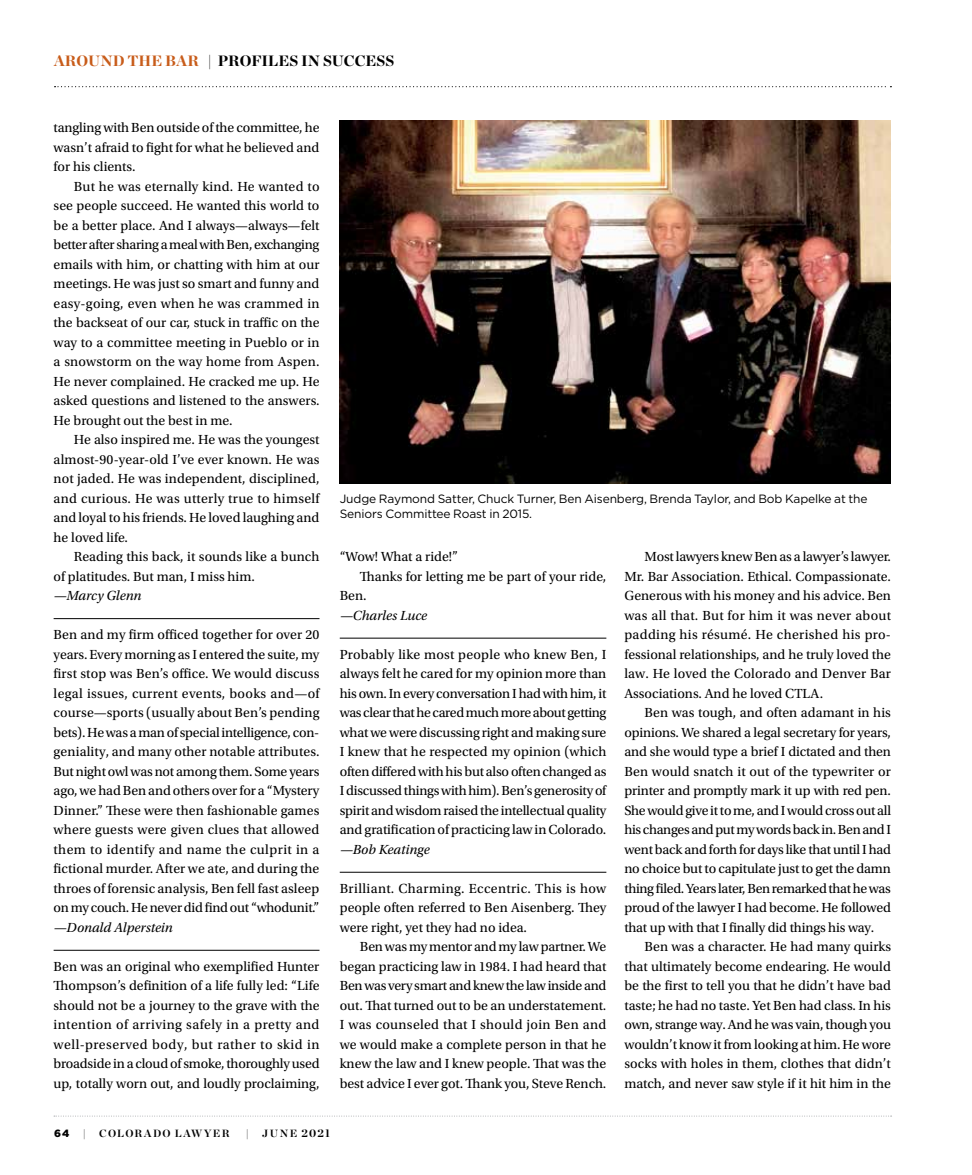
<style>
.page{position:relative;width:972px;height:1175px;background:#fff}
.page>*{position:absolute;margin:0;border:0;box-sizing:border-box;transform-origin:0 0}
.t1{font:900 15px "Chronicle Display";color:#000}
.t2{font:13.8px/19.5px "Utopia Std";color:#000;text-align:justify}
.t3{font:italic 13.8px "Utopia Std";color:#000}
.t4{font:12px/15px "Gotham";letter-spacing:-.01em;color:#000}
.t5{font:700 10.5px "Chronicle Display";letter-spacing:.12em;color:#000}
.t6{font:700 10.5px "Chronicle Display";letter-spacing:.14em;color:#000}
.t7{font:900 10.5px "Gotham";color:#000}
.s1{color:#c85c1a}
.s2{font-size:11.25px}
</style>
<div class="page">
<svg style="left:54px;top:1115px;width:838px;height:1px"></svg>
<svg style="left:55px;top:86px;width:836px;height:1px"></svg>
<hr style="left:54px;top:618px;width:266px;height:1px;background:#000">
<hr style="left:54px;top:950px;width:266px;height:1px;background:#000">
<img style="left:340px;top:121px;width:551px;height:362px">
<hr style="left:340px;top:638px;width:266px;height:1px;background:#000">
<hr style="left:340px;top:872px;width:266px;height:1px;background:#000">
<p class="t1" style="left:54px;top:48px;width:342px"><span class="s1">AROUND THE BAR</span> | PROFILES IN SUCCESS</p>
<p class="t2" style="left:54px;top:118px;width:267px">tangling with Ben outside of the committee, he wasn’t afraid to fight for what he believed and for his clients.</p>
<p class="t2" style="left:54px;top:177px;width:268px;text-indent:20px">But he was eternally kind. He wanted to see people succeed. He wanted this world to be a better place. And I always—always—felt better after sharing a meal with Ben, exchanging emails with him, or chatting with him at our meetings. He was just so smart and funny and easy-going, even when he was crammed in the backseat of our car, stuck in traffic on the way to a committee meeting in Pueblo or in a snowstorm on the way home from Aspen.<br>He never complained. He cracked me up. He asked questions and listened to the answers.<br>He brought out the best in me.</p>
<p class="t2" style="left:54px;top:430px;width:268px;text-indent:20px">He also inspired me. He was the youngest almost-90-year-old I’ve ever known. He was not jaded. He was independent, disciplined, and curious. He was utterly true to himself and loyal to his friends. He loved laughing and he loved life.</p>
<p class="t2" style="left:54px;top:547px;width:267px;text-indent:20px">Reading this back, it sounds like a bunch of platitudes. But man, I miss him.</p>
<p class="t3" style="left:54px;top:588px;width:89px">—Marcy Glenn</p>
<p class="t2" style="left:54px;top:625px;width:267px">Ben and my firm officed together for over 20 years. Every morning as I entered the suite, my first stop was Ben’s office. We would discuss legal issues, current events, books and—of course—sports (usually about Ben’s pending bets). He was a man of special intelligence, con&shy;geniality, and many other notable attributes.<br>But night owl was not among them. Some years ago, we had Ben and others over for a “Mystery Dinner.” These were then fashionable games where guests were given clues that allowed them to identify and name the culprit in a fictional murder. After we ate, and during the throes of forensic analysis, Ben fell fast asleep on my couch. He never did find out “whodunit.”</p>
<p class="t3" style="left:54px;top:919px;width:121px">—Donald Alperstein</p>
<p class="t2" style="left:54px;top:956px;width:267px">Ben was an original who exemplified Hunter Thompson’s definition of a life fully led: “Life should not be a journey to the grave with the intention of arriving safely in a pretty and well-preserved body, but rather to skid in broadside in a cloud of smoke, thoroughly used up, totally worn out, and loudly proclaiming,</p>
<p class="t4" style="left:340px;top:491px;width:529px">Judge Raymond Satter, Chuck Turner, Ben Aisenberg, Brenda Taylor, and Bob Kapelke at the<br>Seniors Committee Roast in 2015.</p>
<p class="t2" style="left:340px;top:547px;width:120px">“Wow! What a ride!”</p>
<p class="t2" style="left:360px;top:567px;width:248px">Thanks for letting me be part of your ride,</p>
<p class="t2" style="left:340px;top:586px;width:28px">Ben.</p>
<p class="t3" style="left:340px;top:607px;width:89px">—Charles Luce</p>
<p class="t2" style="left:340px;top:645px;width:268px">Probably like most people who knew Ben, I always felt he cared for my opinion more than his own. In every conversation I had with him, it was clear that he cared much more about getting what we were discussing right and making sure I knew that he respected my opinion (which often differed with his but also often changed as I discussed things with him). Ben’s generosity of spirit and wisdom raised the intellectual quality and gratification of practicing law in Colorado.</p>
<p class="t3" style="left:340px;top:841px;width:92px">—Bob Keatinge</p>
<p class="t2" style="left:340px;top:878px;width:268px">Brilliant. Charming. Eccentric. This is how people often referred to Ben Aisenberg. They were right, yet they had no idea.</p>
<p class="t2" style="left:340px;top:937px;width:268px;text-indent:20px">Ben was my mentor and my law partner. We began practicing law in 1984. I had heard that Ben was very smart and knew the law inside and out. That turned out to be an understatement.<br>I was counseled that I should join Ben and we would make a complete person in that he knew the law and I knew people. That was the best advice I ever got. Thank you, Steve Rench.</p>
<p class="t2" style="left:624px;top:547px;width:268px;text-indent:20px">Most lawyers knew Ben as a lawyer’s lawyer.<br>Mr. Bar Association. Ethical. Compassionate.<br>Generous with his money and his advice. Ben was all that. But for him it was never about padding his résumé. He cherished his pro&shy;fessional relationships, and he truly loved the law. He loved the Colorado and Denver Bar Associations. And he loved CTLA.</p>
<p class="t2" style="left:624px;top:703px;width:268px;text-indent:20px">Ben was tough, and often adamant in his opinions. We shared a legal secretary for years, and she would type a brief I dictated and then Ben would snatch it out of the typewriter or printer and promptly mark it up with red pen.<br>She would give it to me, and I would cross out all his changes and put my words back in. Ben and I went back and forth for days like that until I had no choice but to capitulate just to get the damn thing filed. Years later, Ben remarked that he was proud of the lawyer I had become. He followed that up with that I finally did things his way.</p>
<p class="t2" style="left:624px;top:937px;width:268px;text-indent:20px">Ben was a character. He had many quirks that ultimately become endearing. He would be the first to tell you that he didn’t have bad taste; he had no taste. Yet Ben had class. In his own, strange way. And he was vain, though you wouldn’t know it from looking at him. He wore socks with holes in them, clothes that didn’t match, and never saw style if it hit him in the</p>
<p class="t7" style="left:54px;top:1126px;width:17px">64</p>
<p class="t6" style="left:83px;top:1125px;width:5px">|</p>
<p class="t5" style="left:99px;top:1125px;width:132px">COLORADO LAWYER</p>
<p class="t6" style="left:246px;top:1125px;width:5px">|</p>
<p class="t6" style="left:262px;top:1125px;width:69px">JUNE <span class="s2">2021</span></p>
</div>
